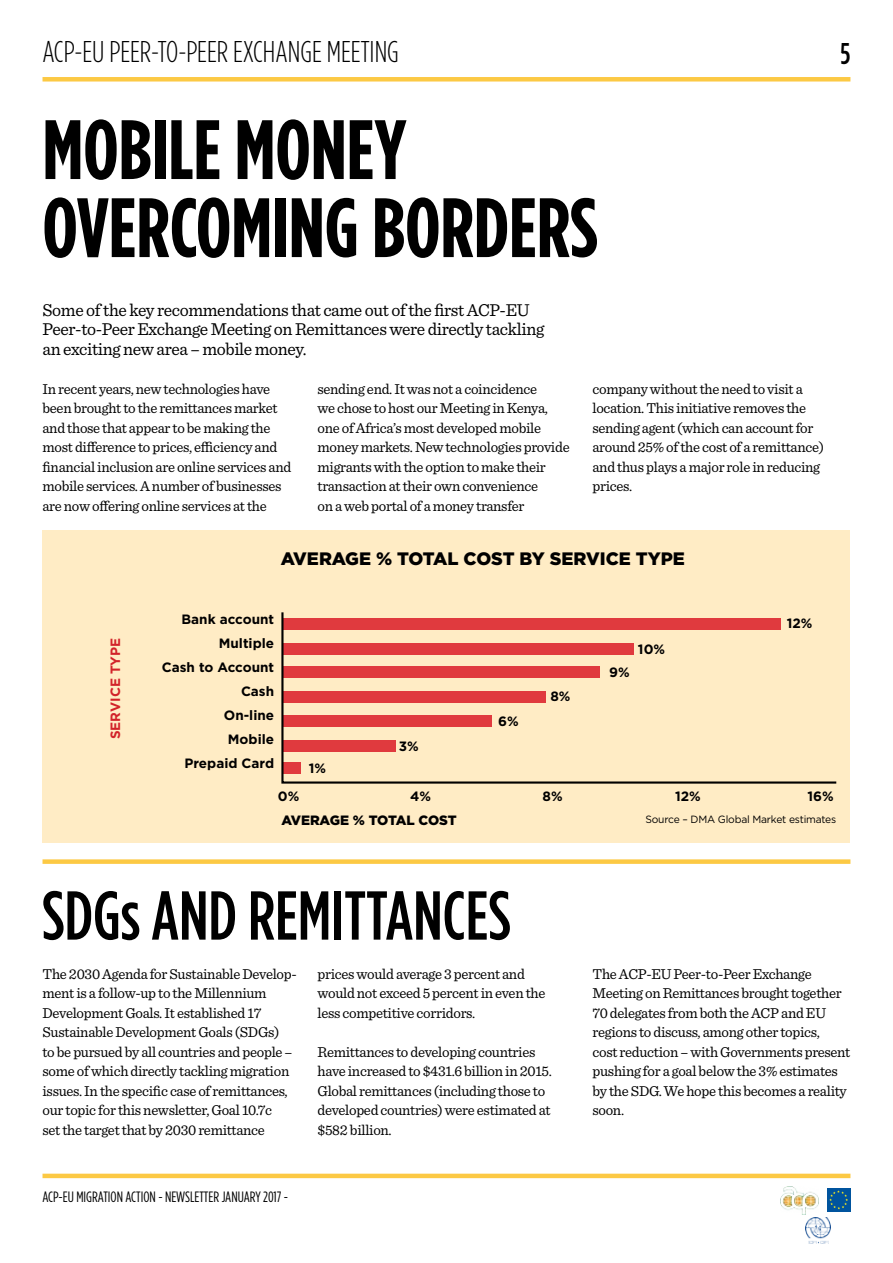
<style>
.page{position:relative;width:893px;height:1263px;background:#fff}
.page>*{position:absolute;margin:0;border:0;box-sizing:border-box;transform-origin:0 0}
.t1{font:700 84px/78px "Gotham Condensed";color:#000}
.t2{font:500 69px "Gotham Condensed";color:#000}
.t3{font:300 30px "Gotham Condensed";color:#000}
.t4{font:500 30px "Gotham Condensed";color:#000}
.t5{font:18px/19.5px "Sentinel";letter-spacing:-.02em;color:#000}
.t6{font:900 18px "Gotham";color:#000}
.t7{font:15px/19.5px "Sentinel";letter-spacing:-.02em;color:#000}
.t8{font:15px "Gotham Condensed";color:#000}
.t9{font:700 13.5px/24px "Gotham";color:#000;text-align:right}
.t10{font:900 13.5px "Gotham";letter-spacing:-.02em;color:#000}
.t11{font:700 13.5px "Gotham";color:#d2232a}
.t12{font:10.5px "Gotham";letter-spacing:-.02em;color:#000}
</style>
<div class="page">
<div style="left:43px;top:77px;width:807px;height:5px;background:#fcc944"></div>
<hr style="left:43px;top:1174px;width:807px;height:4px;background:#fcc944">
<div style="left:43px;top:859px;width:807px;height:5px;background:#fcc944"></div>
<div style="left:827px;top:1188px;width:23px;height:23px;background:#00549e"></div>
<svg style="left:829px;top:1190px;width:19px;height:19px"></svg>
<img style="left:780px;top:1186px;width:38px;height:28px">
<img style="left:806px;top:1218px;width:25px;height:26px">
<div style="left:43px;top:530px;width:807px;height:312px;background:#ffecc5"></div>
<svg style="left:281px;top:612px;width:556px;height:172px"></svg>
<h3 class="t3" style="left:43px;top:35px;width:358px">ACP-EU PEER-TO-PEER EXCHANGE MEETING</h3>
<h3 class="t4" style="left:840px;top:37px;width:11px">5</h3>
<h1 class="t1" style="left:43px;top:108px;width:556px">MOBILE MONEY<br>OVERCOMING BORDERS</h1>
<p class="t5" style="left:43px;top:299px;width:503px">Some of the key recommendations that came out of the first ACP-EU<br>Peer-to-Peer Exchange Meeting on Remittances were directly tackling an exciting new area – mobile money.</p>
<p class="t7" style="left:43px;top:378px;width:250px">In recent years, new technologies have been brought to the remittances market and those that appear to be making the most difference to prices, efficiency and financial inclusion are online services and mobile services. A number of businesses are now offering online services at the</p>
<p class="t7" style="left:317px;top:378px;width:254px">sending end. It was not a coincidence<br>we chose to host our Meeting in Kenya, one of Africa’s most developed mobile money markets. New technologies provide migrants with the option to make their transaction at their own convenience<br>on a web portal of a money transfer</p>
<p class="t7" style="left:592px;top:378px;width:233px">company without the need to visit a location. This initiative removes the sending agent (which can account for around 25% of the cost of a remittance) and thus plays a major role in reducing prices.</p>
<p class="t11" style="left:107px;top:739px;width:103px;rotate:-90deg">SERVICE TYPE</p>
<p class="t6" style="left:281px;top:548px;width:406px">AVERAGE % TOTAL COST BY SERVICE TYPE</p>
<p class="t9" style="left:162px;top:607px;width:114px">Bank account<br>Multiple<br>Cash to Account<br>Cash<br>On-line<br>Mobile<br>Prepaid Card</p>
<p class="t9" style="left:309px;top:756px;width:19px">1%</p>
<p class="t9" style="left:399px;top:734px;width:21px">3%</p>
<p class="t9" style="left:498px;top:709px;width:22px">6%</p>
<p class="t9" style="left:550px;top:684px;width:22px">8%</p>
<p class="t9" style="left:609px;top:660px;width:22px">9%</p>
<p class="t9" style="left:638px;top:637px;width:29px">10%</p>
<p class="t9" style="left:787px;top:611px;width:27px">12%</p>
<p class="t9" style="left:278px;top:784px;width:23px">0%</p>
<p class="t9" style="left:410px;top:784px;width:22px">4%</p>
<p class="t9" style="left:543px;top:784px;width:22px">8%</p>
<p class="t9" style="left:675px;top:784px;width:27px">12%</p>
<p class="t9" style="left:807px;top:784px;width:28px">16%</p>
<p class="t10" style="left:281px;top:812px;width:177px">AVERAGE % TOTAL COST</p>
<p class="t12" style="left:645px;top:812px;width:192px">Source – DMA Global Market estimates</p>
<h2 class="t2" style="left:42px;top:877px;width:470px">SDGs AND REMITTANCES</h2>
<p class="t7" style="left:43px;top:963px;width:256px">The 2030 Agenda for Sustainable Develop&shy;ment is a follow-up to the Millennium Development Goals. It established 17<br>Sustainable Development Goals (SDGs)<br>to be pursued by all countries and people – some of which directly tackling migration issues. In the specific case of remittances, our topic for this newsletter, Goal 10.7c<br>set the target that by 2030 remittance</p>
<p class="t7" style="left:317px;top:963px;width:229px">prices would average 3 percent and would not exceed 5 percent in even the less competitive corridors.</p>
<p class="t7" style="left:317px;top:1041px;width:236px">Remittances to developing countries have increased to $431.6 billion in 2015.<br>Global remittances (including those to developed countries) were estimated at $582 billion.</p>
<p class="t8" style="left:43px;top:1189px;width:247px">ACP-EU MIGRATION ACTION - NEWSLETTER JANUARY 2017 -</p>
<p class="t7" style="left:592px;top:963px;width:259px">The ACP-EU Peer-to-Peer Exchange Meeting on Remittances brought together 70 delegates from both the ACP and EU regions to discuss, among other topics,<br>cost reduction – with Governments present pushing for a goal below the 3% estimates by the SDG. We hope this becomes a reality soon.</p>
</div>
